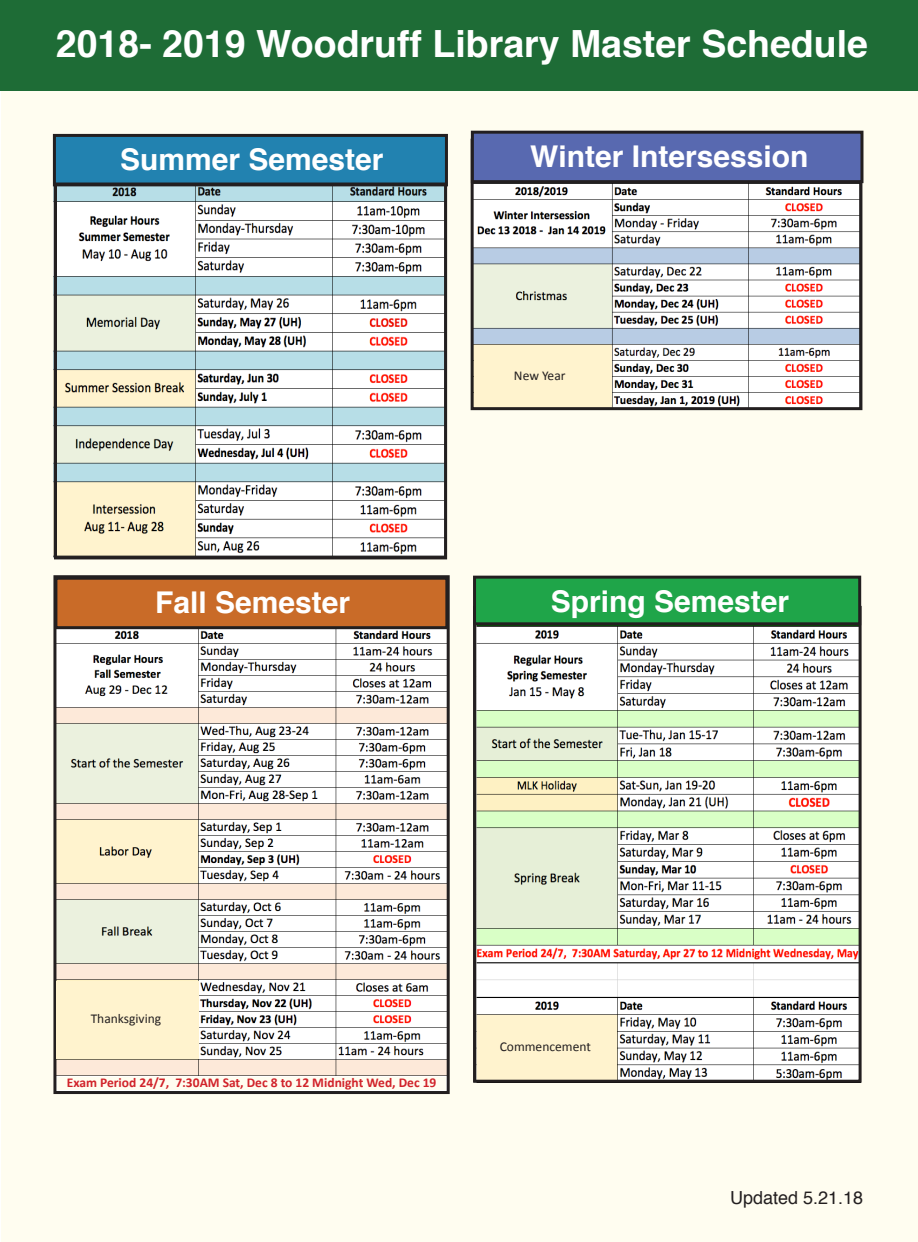
<style>
.page{position:relative;width:918px;height:1242px;background:#fff}
.page>*{position:absolute;margin:0;border:0;box-sizing:border-box;transform-origin:0 0}
.t1{font:700 37.5px "Helvetica";color:#fff}
.t2{font:700 30px "Helvetica";color:#fff}
.t3{font:18px "Helvetica";color:#231f20}
.t4{font:700 13.5px "Calibri";color:#d1232a}
.t5{font:13.5px "Calibri";color:#231f20}
</style>
<div class="page">
<div style="left:1px;top:1px;width:917px;height:1241px;background:#fffdf0"></div>
<div style="left:0;top:0;width:918px;height:91px;background:#1e6c36"></div>
<img style="left:53px;top:186px;width:390px;height:371px">
<div style="left:54px;top:135px;width:392px;height:50px;background:#2282b0"></div>
<div style="left:53px;top:134px;width:395px;height:52px;border:3px solid #231f20"></div>
<img style="left:57px;top:629px;width:389px;height:448px">
<div style="left:53px;top:575px;width:397px;height:519px;border:3px solid #231f20"></div>
<img style="left:475px;top:183px;width:383px;height:223px">
<div style="left:471px;top:139px;width:391px;height:271px;border:3px solid #231f20"></div>
<div style="left:56px;top:578px;width:391px;height:50px;background:#c96b28"></div>
<div style="left:54px;top:577px;width:394px;height:52px;border:3px solid #231f20"></div>
<div style="left:472px;top:132px;width:390px;height:50px;background:#5869b0"></div>
<div style="left:471px;top:131px;width:392px;height:52px;border:3px solid #231f20"></div>
<div style="left:474px;top:347px;width:137px;height:58px;background:#fff3ce"></div>
<img style="left:477px;top:625px;width:381px;height:454px">
<div style="left:473px;top:606px;width:389px;height:477px;border:3px solid #231f20"></div>
<div style="left:475px;top:577px;width:385px;height:47px;background:#1fa549"></div>
<div style="left:473px;top:576px;width:388px;height:49px;border:3px solid #231f20"></div>
<div style="left:477px;top:1016px;width:140px;height:61px;background:#fff3ce"></div>
<div style="left:56px;top:981px;width:143px;height:77px;background:#fff3ce"></div>
<div style="left:54px;top:183px;width:393px;height:376px;border:3px solid #231f20"></div>
<p class="t1" style="left:56px;top:13px;width:814px">2018- 2019 Woodruff Library Master Schedule</p>
<p class="t2" style="left:120px;top:135px;width:265px">Summer Semester</p>
<p class="t2" style="left:155px;top:578px;width:197px">Fall Semester</p>
<p class="t2" style="left:530px;top:133px;width:280px">Winter Intersession</p>
<p class="t5" style="left:514px;top:367px;width:53px">New Year</p>
<p class="t2" style="left:551px;top:577px;width:240px">Spring Semester</p>
<p class="t5" style="left:91px;top:1010px;width:72px">Thanksgiving</p>
<p class="t4" style="left:67px;top:1074px;width:371px">Exam Period 24/7, 7:30AM Sat, Dec 8 to 12 Midnight Wed, Dec 19</p>
<p class="t5" style="left:500px;top:1038px;width:93px">Commencement</p>
<p class="t3" style="left:730px;top:1183px;width:135px">Updated 5.21.18</p>
</div>
